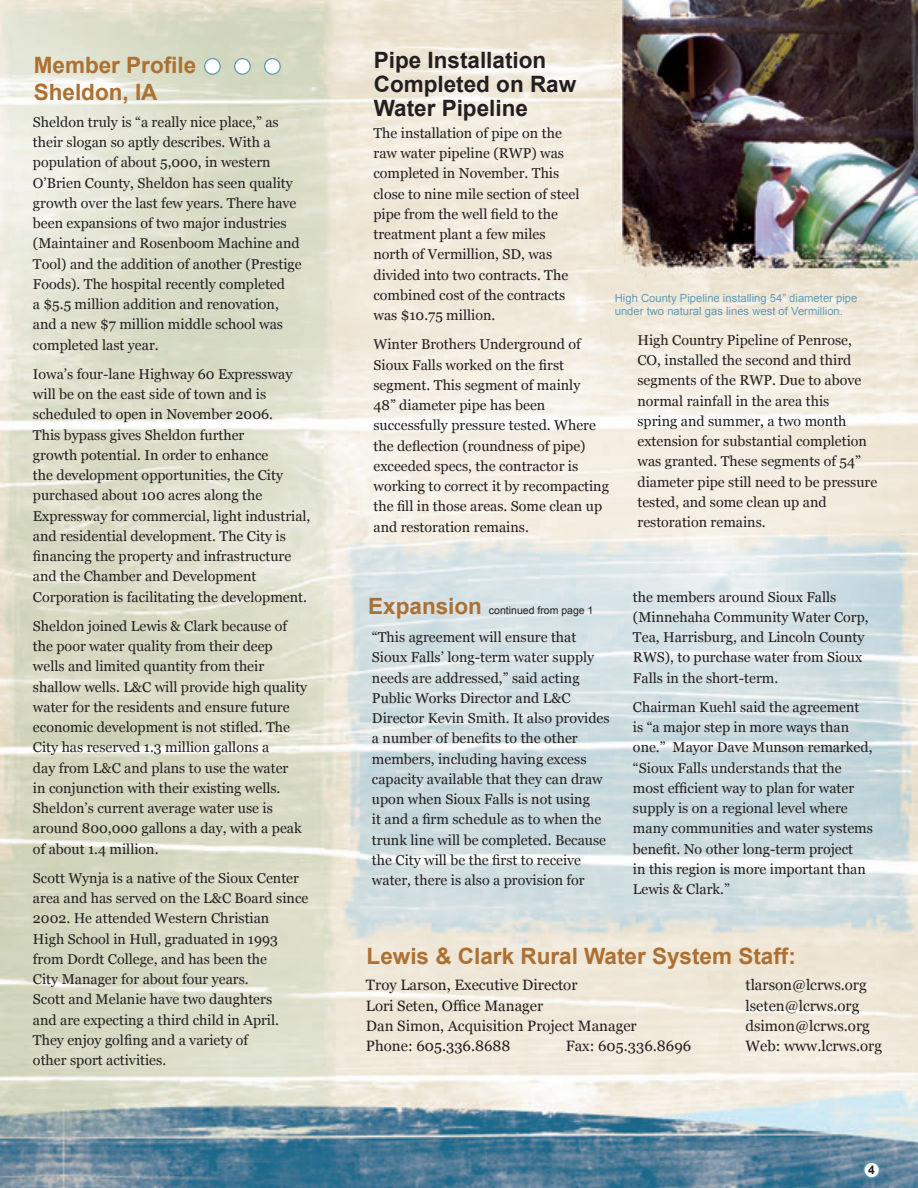
<style>
.page{position:relative;width:918px;height:1188px;background:#fff}
.page>*{position:absolute;margin:0;border:0;box-sizing:border-box;transform-origin:0 0}
.t1{font:700 22.5px "Arial";color:#ac7033}
.t2{font:700 22.5px/24px "Arial";color:#231f20}
.t3{font:15px "Georgia";color:#231f20}
.t4{font:14.25px/20.2px "Georgia";color:#231f20}
.t5{font:700 12px "Arial";color:#231f20}
.t6{font:11.25px/13.5px "Arial";color:#629bb4}
.t7{font:10.5px "Arial";color:#231f20}
</style>
<div class="page">
<img style="left:0;top:0;width:918px;height:1188px">
<svg style="left:863px;top:1162px;width:17px;height:16px"></svg>
<div style="left:865px;top:1163px;width:14px;height:14px;background:#fff;border-radius:50%"></div>
<svg style="left:204px;top:58px;width:17px;height:17px"></svg>
<div style="left:205px;top:59px;width:15px;height:15px;background:#fff;border-radius:50%"></div>
<svg style="left:234px;top:58px;width:17px;height:17px"></svg>
<div style="left:235px;top:59px;width:15px;height:15px;background:#fff;border-radius:50%"></div>
<svg style="left:264px;top:58px;width:17px;height:17px"></svg>
<div style="left:265px;top:59px;width:15px;height:15px;background:#fff;border-radius:50%"></div>
<p class="t1" style="left:34px;top:52px;width:164px">Member Profile</p>
<p class="t1" style="left:34px;top:79px;width:125px">Sheldon, IA</p>
<p class="t4" style="left:33px;top:112px;width:270px">Sheldon truly is “a really nice place,” as their slogan so aptly describes. With a population of about 5,000, in western O’Brien County, Sheldon has seen quality growth over the last few years. There have been expansions of two major industries (Maintainer and Rosenboom Machine and Tool) and the addition of another (Prestige Foods). The hospital recently completed<br>a $5.5 million addition and renovation, and a new $7 million middle school was completed last year.</p>
<p class="t4" style="left:33px;top:364px;width:279px">Iowa’s four-lane Highway 60 Expressway will be on the east side of town and is scheduled to open in November 2006.<br>This bypass gives Sheldon further<br>growth potential. In order to enhance<br>the development opportunities, the City purchased about 100 acres along the Expressway for commercial, light industrial, and residential development. The City is financing the property and infrastructure and the Chamber and Development Corporation is facilitating the development.</p>
<p class="t4" style="left:33px;top:616px;width:276px">Sheldon joined Lewis &amp; Clark because of the poor water quality from their deep wells and limited quantity from their shallow wells. L&amp;C will provide high quality water for the residents and ensure future economic development is not stifled. The City has reserved 1.3 million gallons a<br>day from L&amp;C and plans to use the water<br>in conjunction with their existing wells.<br>Sheldon’s current average water use is around 800,000 gallons a day, with a peak of about 1.4 million.</p>
<p class="t4" style="left:33px;top:868px;width:277px">Scott Wynja is a native of the Sioux Center area and has served on the L&amp;C Board since 2002. He attended Western Christian<br>High School in Hull, graduated in 1993 from Dordt College, and has been the<br>City Manager for about four years.<br>Scott and Melanie have two daughters<br>and are expecting a third child in April.<br>They enjoy golfing and a variety of<br>other sport activities.</p>
<p class="t2" style="left:374px;top:48px;width:204px">Pipe Installation<br>Completed on Raw<br>Water Pipeline</p>
<p class="t4" style="left:373px;top:123px;width:207px">The installation of pipe on the raw water pipeline (RWP) was completed in November. This close to nine mile section of steel pipe from the well field to the treatment plant a few miles north of Vermillion, SD, was divided into two contracts. The combined cost of the contracts was $10.75 million.</p>
<p class="t4" style="left:373px;top:334px;width:237px">Winter Brothers Underground of<br>Sioux Falls worked on the first segment. This segment of mainly<br>48” diameter pipe has been successfully pressure tested. Where the deflection (roundness of pipe) exceeded specs, the contractor is working to correct it by recompacting the fill in those areas. Some clean up and restoration remains.</p>
<p class="t4" style="left:637px;top:330px;width:241px">High Country Pipeline of Penrose,<br>CO, installed the second and third segments of the RWP. Due to above normal rainfall in the area this<br>spring and summer, a two month extension for substantial completion was granted. These segments of 54” diameter pipe still need to be pressure tested, and some clean up and restoration remains.</p>
<p class="t6" style="left:615px;top:291px;width:244px">High County Pipeline installing 54” diameter pipe under two natural gas lines west of Vermillion.</p>
<p class="t1" style="left:368px;top:594px;width:115px">Expansion</p>
<p class="t7" style="left:489px;top:604px;width:106px">continued from page 1</p>
<p class="t4" style="left:372px;top:627px;width:239px">“This agreement will ensure that Sioux Falls’ long-term water supply needs are addressed,” said acting Public Works Director and L&amp;C Director Kevin Smith. It also provides a number of benefits to the other members, including having excess capacity available that they can draw upon when Sioux Falls is not using<br>it and a firm schedule as to when the trunk line will be completed. Because the City will be the first to receive water, there is also a provision for</p>
<p class="t4" style="left:633px;top:586px;width:237px">the members around Sioux Falls (Minnehaha Community Water Corp,<br>Tea, Harrisburg, and Lincoln County<br>RWS), to purchase water from Sioux<br>Falls in the short-term.</p>
<p class="t4" style="left:633px;top:697px;width:242px">Chairman Kuehl said the agreement is “a major step in more ways than one.” Mayor Dave Munson remarked, “Sioux Falls understands that the most efficient way to plan for water supply is on a regional level where many communities and water systems benefit. No other long-term project<br>in this region is more important than<br>Lewis &amp; Clark.”</p>
<p class="t1" style="left:367px;top:943px;width:431px">Lewis &amp; Clark Rural Water System Staff:</p>
<p class="t3" style="left:366px;top:977px;width:213px">Troy Larson, Executive Director</p>
<p class="t3" style="left:745px;top:977px;width:123px">tlarson@lcrws.org</p>
<p class="t3" style="left:366px;top:997px;width:179px">Lori Seten, Office Manager</p>
<p class="t3" style="left:745px;top:997px;width:115px">lseten@lcrws.org</p>
<p class="t3" style="left:366px;top:1017px;width:272px">Dan Simon, Acquisition Project Manager</p>
<p class="t3" style="left:745px;top:1017px;width:126px">dsimon@lcrws.org</p>
<p class="t3" style="left:366px;top:1037px;width:146px">Phone: 605.336.8688</p>
<p class="t3" style="left:566px;top:1037px;width:127px">Fax: 605.336.8696</p>
<p class="t3" style="left:746px;top:1037px;width:138px">Web: www.lcrws.org</p>
<p class="t5" style="left:868px;top:1163px;width:8px">4</p>
</div>
